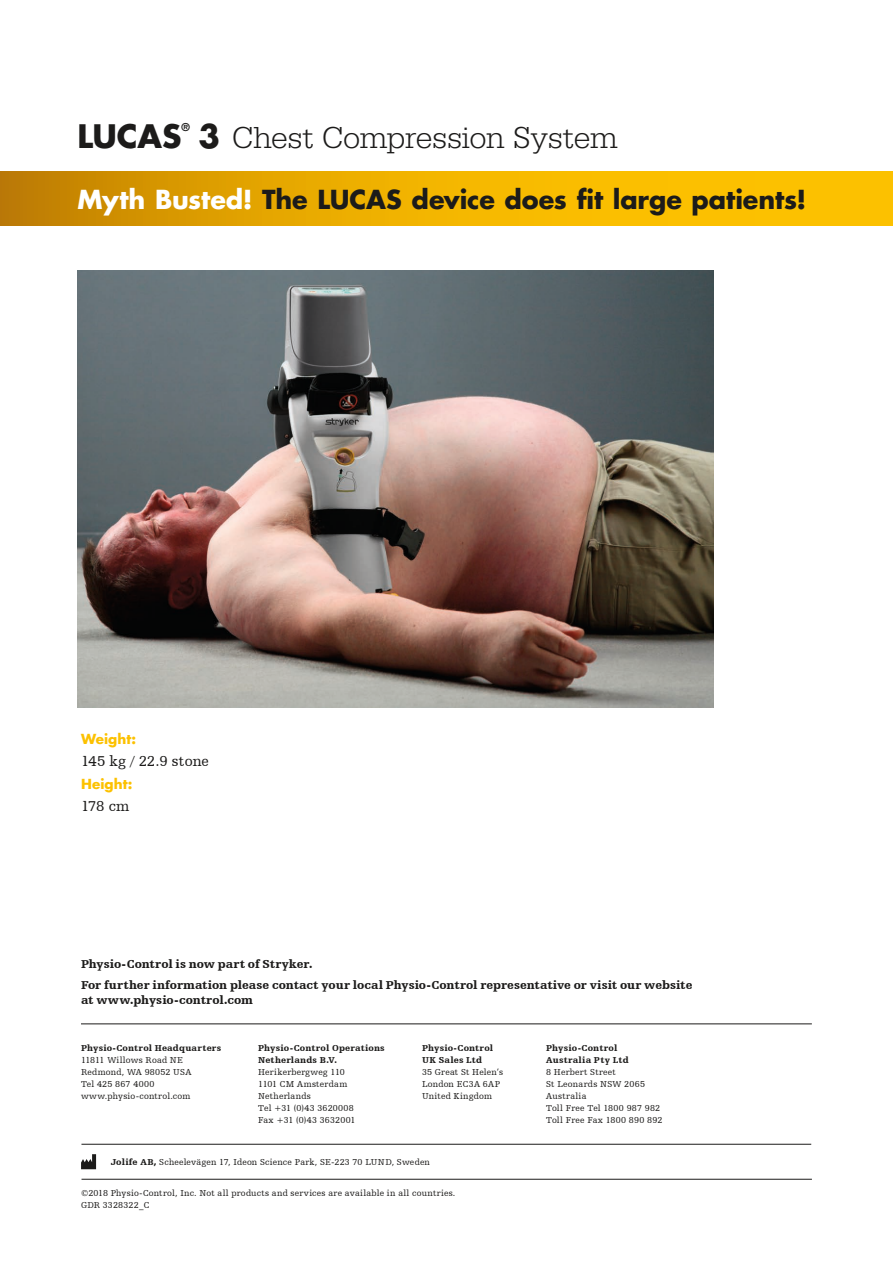
<style>
.page{position:relative;width:893px;height:1263px;background:#fff}
.page>*{position:absolute;margin:0;border:0;box-sizing:border-box;transform-origin:0 0}
.t1{font:300 31.5px "URW Egyptienne TOT";color:#1c1b1a}
.t2{font:700 31.5px "Futura For Stryker";letter-spacing:-.005em;color:#1c1b1a}
.t3{font:700 25.5px "Futura For Stryker";letter-spacing:-.005em;color:#1c1b1a}
.t4{font:15px "Humanist Slabserif 712 BT";letter-spacing:-.005em;color:#1c1b1a}
.t5{font:700 13.5px "Futura For Stryker";letter-spacing:.005em;color:#fcc100}
.t6{font:900 12px/21px "Humanist Slabserif 712 BT";color:#1c1b1a}
.t7{font:700 10.5px "Futura For Stryker";color:#1c1b1a}
.t8{font:9px/12px "Humanist Slabserif 712 BT";letter-spacing:.025em;color:#1c1b1a}
.t9{font:900 9px/12px "Humanist Slabserif 712 BT";letter-spacing:.02em;color:#1c1b1a}
.s1{font-family:"Futura For Stryker";font-weight:700}
.s2{color:#fff}
.s3{font-weight:900}
</style>
<div class="page">
<img style="left:77px;top:270px;width:636px;height:437px">
<svg style="left:0;top:171px;width:893px;height:54px;background:#ebad00"></svg>
<hr style="left:82px;top:1179px;width:730px;height:1px;background:#1c1b1a">
<svg style="left:81px;top:1154px;width:15px;height:15px"></svg>
<hr style="left:81px;top:1023px;width:731px;height:1px;background:#1c1b1a">
<hr style="left:81px;top:1144px;width:730px;height:1px;background:#1c1b1a">
<h1 class="t2" style="left:77px;top:115px;width:106px">LUCAS</h1>
<p class="t7" style="left:181px;top:120px;width:10px">®</p>
<h1 class="t1" style="left:198px;top:119px;width:421px"><span class="s1">3</span> Chest Compression System</h1>
<h2 class="t3" style="left:77px;top:182px;width:730px"><span class="s2">Myth Busted!</span> The LUCAS device does fit large patients!</h2>
<h3 class="t5" style="left:81px;top:729px;width:57px">Weight:</h3>
<h3 class="t4" style="left:81px;top:752px;width:130px">145 kg / 22.9 stone</h3>
<h3 class="t5" style="left:81px;top:774px;width:53px">Height:</h3>
<h3 class="t4" style="left:81px;top:797px;width:50px">178 cm</h3>
<h3 class="t6" style="left:81px;top:953px;width:613px">Physio-Control is now part of Stryker.<br>For further information please contact your local Physio-Control representative or visit our website</h3>
<h3 class="t6" style="left:81px;top:989px;width:174px">at www.physio-control.com</h3>
<p class="t9" style="left:81px;top:1042px;width:142px">Physio-Control Headquarters</p>
<p class="t8" style="left:81px;top:1054px;width:112px">11811 Willows Road NE<br>Redmond, WA 98052 USA<br>Tel 425 867 4000 www.physio-control.com</p>
<p class="t9" style="left:546px;top:1041px;width:84px">Physio-Control<br>Australia Pty Ltd</p>
<p class="t8" style="left:546px;top:1066px;width:118px">8 Herbert Street<br>St Leonards NSW 2065<br>Australia<br>Toll Free Tel 1800 987 982<br>Toll Free Fax 1800 890 892</p>
<p class="t9" style="left:422px;top:1041px;width:73px">Physio-Control<br>UK Sales Ltd</p>
<p class="t8" style="left:422px;top:1066px;width:83px">35 Great St Helen’s<br>London EC3A 6AP<br>United Kingdom</p>
<p class="t9" style="left:258px;top:1042px;width:128px">Physio-Control Operations<br>Netherlands B.V.</p>
<p class="t8" style="left:258px;top:1066px;width:99px">Herikerbergweg 110<br>1101 CM Amsterdam<br>Netherlands<br>Tel +31 (0)43 3620008<br>Fax +31 (0)43 3632001</p>
<p class="t8" style="left:111px;top:1156px;width:321px"><span class="s3">Jolife AB,</span> Scheelevägen 17, Ideon Science Park, SE-223 70 LUND, Sweden</p>
<p class="t8" style="left:81px;top:1187px;width:376px">©2018 Physio-Control, Inc. Not all products and services are available in all countries.<br>GDR 3328322_C</p>
</div>
